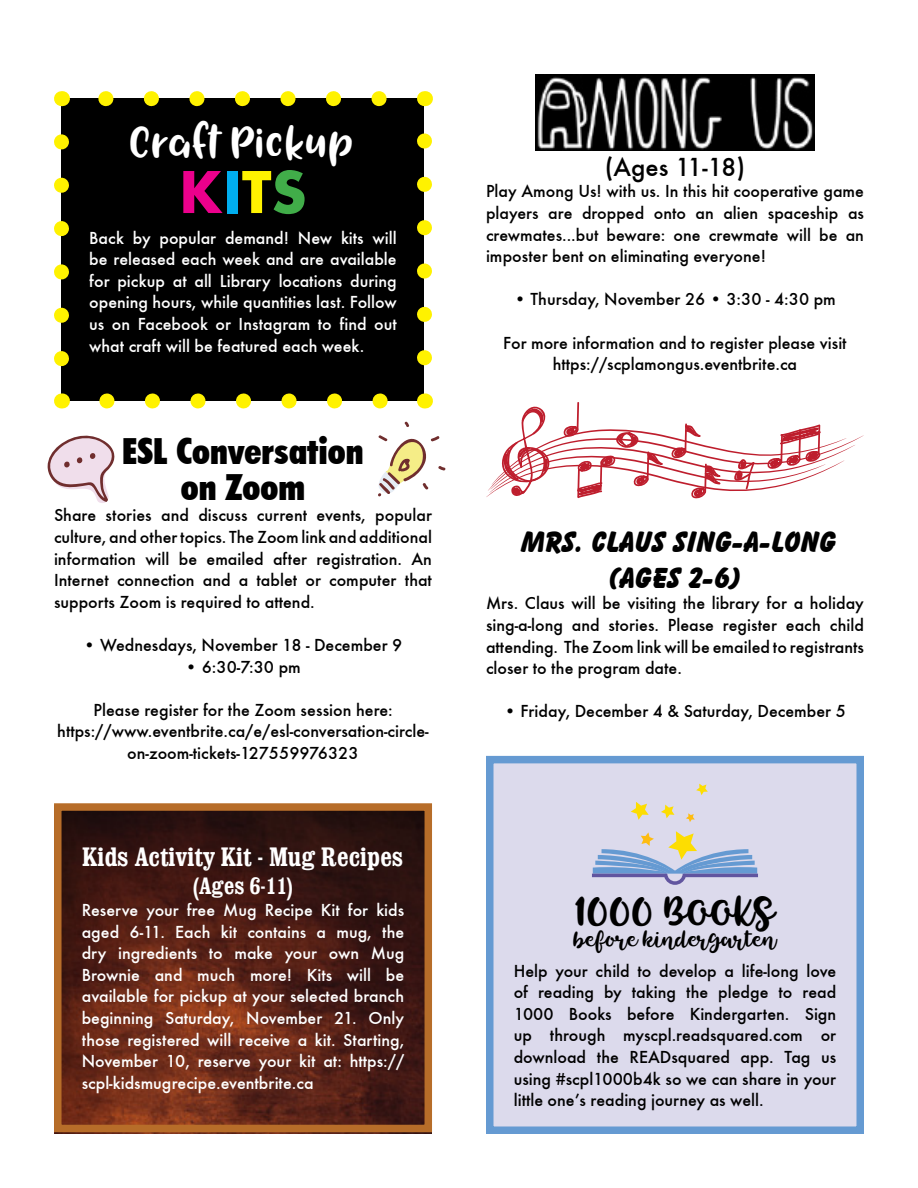
<style>
.page{position:relative;width:918px;height:1188px;background:#fff}
.page>*{position:absolute;margin:0;border:0;box-sizing:border-box;transform-origin:0 0}
.t1{font:63px "Futura T Bold";color:#ec008c}
.t2{font:39px "Tingler Print";letter-spacing:.005em;color:#fff}
.t3{font:900 condensed 36px/36px "Futura BT";color:#000;text-align:center}
.t4{font:33px "Tingler Script";color:#000}
.t5{font:800 30px/36px "Balloon BT";color:#000;text-align:center}
.t6{font:700 condensed 27px "Clarendon";color:#fff}
.t7{font:27px "Futura T Medium";color:#000}
.t8{font:700 condensed 24px "Clarendon";color:#fff}
.t9{font:18px/21.6px "Futura T Medium";color:#000;text-align:justify}
.t10{font:18px/21.6px "Futura T Medium";color:#fff;text-align:justify}
.t11{font:18px "Tingler Script";color:#000}
.s1{color:#00aeef}
.s2{color:#fff200}
.s3{color:#41ad49}
</style>
<div class="page">
<div style="left:62px;top:99px;width:362px;height:302px;background:#000"></div>
<svg style="left:54px;top:142px;width:15px;height:237px"></svg>
<svg style="left:107px;top:393px;width:281px;height:15px"></svg>
<svg style="left:417px;top:133px;width:15px;height:225px"></svg>
<svg style="left:84px;top:91px;width:295px;height:15px"></svg>
<svg style="left:62px;top:393px;width:1px;height:15px"></svg>
<svg style="left:424px;top:393px;width:1px;height:15px"></svg>
<svg style="left:424px;top:91px;width:1px;height:15px"></svg>
<svg style="left:62px;top:91px;width:1px;height:15px"></svg>
<svg style="left:378px;top:421px;width:68px;height:76px"></svg>
<svg style="left:47px;top:435px;width:68px;height:68px"></svg>
<img style="left:54px;top:812px;width:378px;height:322px">
<div style="left:54px;top:803px;width:378px;height:329px;border:8px solid #b76d29"></div>
<img style="left:536px;top:74px;width:278px;height:76px">
<svg style="left:486px;top:402px;width:378px;height:97px"></svg>
<div style="left:490px;top:760px;width:370px;height:370px;background:#dcdaec"></div>
<svg style="left:631px;top:802px;width:18px;height:18px"></svg>
<svg style="left:661px;top:805px;width:13px;height:13px"></svg>
<svg style="left:686px;top:813px;width:9px;height:9px"></svg>
<svg style="left:696px;top:784px;width:12px;height:11px"></svg>
<svg style="left:592px;top:831px;width:166px;height:54px"></svg>
<div style="left:486px;top:756px;width:378px;height:378px;border:8px solid #659ad2"></div>
<h2 class="t2" style="left:130px;top:113px;width:227px">Craft Pickup</h2>
<h1 class="t1" style="left:179px;top:155px;width:130px">K<span class="s1">I</span><span class="s2">T</span><span class="s3">S</span></h1>
<p class="t10" style="left:89px;top:227px;width:309px">Back by popular demand! New kits will be released each week and are available for pickup at all Library locations during opening hours, while quantities last. Follow us on Facebook or Instagram to find out what craft will be featured each week.</p>
<h3 class="t3" style="left:122px;top:433px;width:243px">ESL Conversation on Zoom</h3>
<p class="t9" style="left:54px;top:504px;width:380px">Share stories and discuss current events, popular culture, and other topics. The Zoom link and additional information will be emailed after registration. An Internet connection and a tablet or computer that supports Zoom is required to attend.</p>
<p class="t9" style="left:84px;top:634px;width:320px">• Wednesdays, November 18 - December 9</p>
<p class="t9" style="left:185px;top:656px;width:117px">• 6:30-7:30 pm</p>
<p class="t9" style="left:57px;top:699px;width:373px;text-align:center">Please register for the Zoom session here: https://www.eventbrite.ca/e/esl-conversation-circle&shy;on-zoom-tickets-127559976323</p>
<h3 class="t6" style="left:82px;top:840px;width:322px">Kids Activity Kit - Mug Recipes</h3>
<h3 class="t8" style="left:194px;top:871px;width:100px">(Ages 6-11)</h3>
<p class="t10" style="left:82px;top:899px;width:324px">Reserve your free Mug Recipe Kit for kids aged 6-11. Each kit contains a mug, the dry ingredients to make your own Mug Brownie and much more! Kits will be available for pickup at your selected branch beginning Saturday, November 21. Only those registered will receive a kit. Starting, November 10, reserve your kit at: https:// scpl-kidsmugrecipe.eventbrite.ca</p>
<h3 class="t7" style="left:605px;top:151px;width:142px">(Ages 11-18)</h3>
<p class="t9" style="left:486px;top:180px;width:380px">Play Among Us! with us. In this hit cooperative game players are dropped onto an alien spaceship as crewmates...but beware: one crewmate will be an imposter bent on eliminating everyone!</p>
<p class="t9" style="left:514px;top:288px;width:323px">• Thursday, November 26 • 3:30 - 4:30 pm</p>
<p class="t9" style="left:503px;top:332px;width:345px;text-align:center">For more information and to register please visit https://scplamongus.eventbrite.ca</p>
<h3 class="t5" style="left:522px;top:523px;width:317px">MRS. CLAUS SING-A-LONG (AGES 2-6)</h3>
<p class="t9" style="left:486px;top:592px;width:380px">Mrs. Claus will be visiting the library for a holiday sing-a-long and stories. Please register each child attending. The Zoom link will be emailed to registrants closer to the program date.</p>
<p class="t9" style="left:504px;top:700px;width:343px">• Friday, December 4 &amp; Saturday, December 5</p>
<h3 class="t4" style="left:576px;top:888px;width:200px">1000 BOOKS</h3>
<p class="t11" style="left:574px;top:926px;width:204px">before kindergarten</p>
<p class="t9" style="left:514px;top:960px;width:324px">Help your child to develop a life-long love of reading by taking the pledge to read 1000 Books before Kindergarten. Sign up through myscpl.readsquared.com or download the READsquared app. Tag us using #scpl1000b4k so we can share in your little one’s reading journey as well.</p>
</div>
